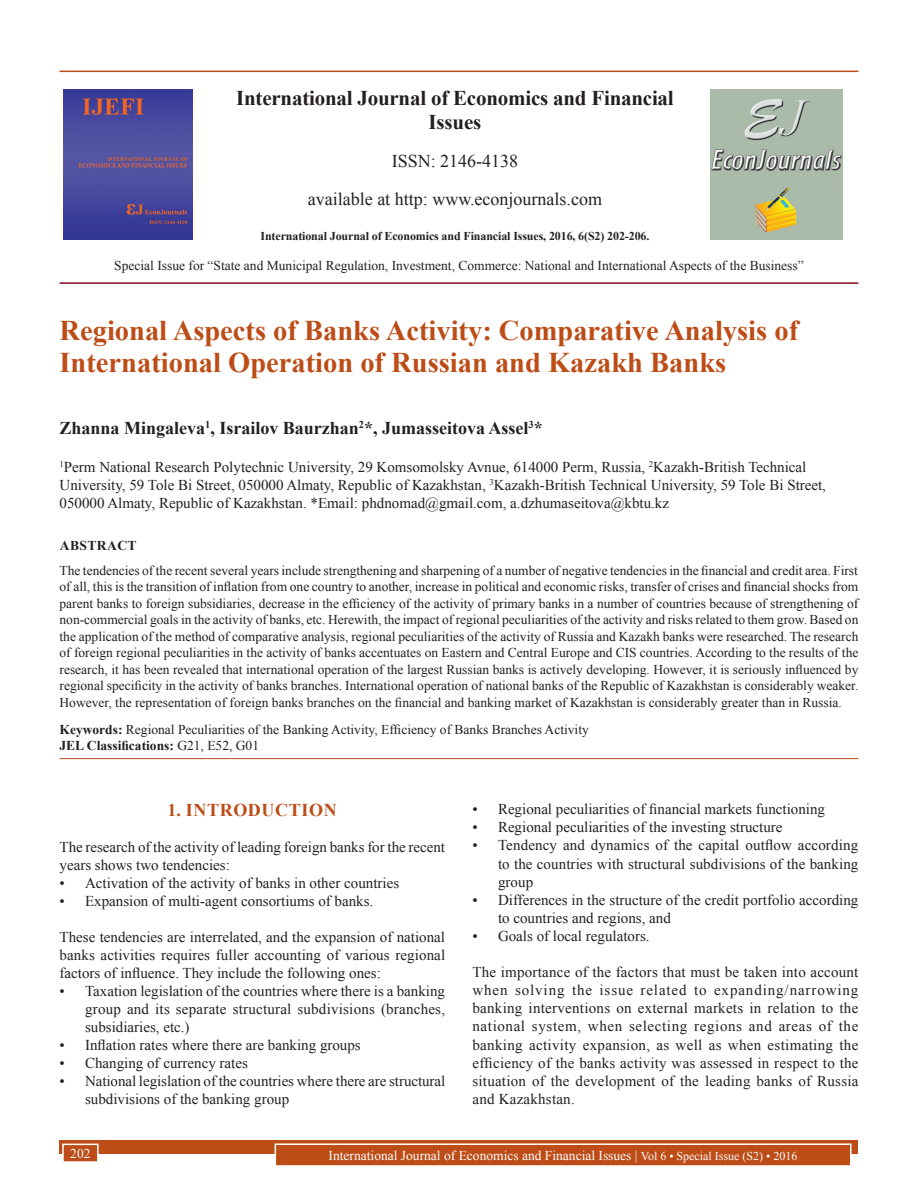
<style>
.page{position:relative;width:918px;height:1188px;background:#fff}
.page>*{position:absolute;margin:0;border:0;box-sizing:border-box;transform-origin:0 0}
.AT{font:700 28.5px/31.5px "Times New Roman";color:#bd4c16}
.Issue_details{font:700 21px/24px "Times New Roman";letter-spacing:-.01em;color:#231f20;text-align:center}
.AU{font:700 18px "Times New Roman";color:#231f20}
.Issue_details-2{font:18px "Times New Roman";color:#231f20}
.t1{font:700 18px "Times New Roman";letter-spacing:.035em;color:#bd4c16}
.L{font:15px/18px "Times New Roman";color:#231f20;text-align:justify}
.TX{font:15px/18.1px "Times New Roman";letter-spacing:.015em;color:#231f20;text-align:justify}
.AFF{font:15px/18px "Times New Roman";color:#231f20}
.TX_No_After_Space{font:15px/18px "Times New Roman";color:#231f20}
.LL{font:15px "Times New Roman";color:#231f20}
.ABS{font:13.5px/16.5px "Times New Roman";color:#231f20;text-align:justify}
.KWD{font:13.5px/16.2px "Times New Roman";color:#231f20}
.Folio{font:13.5px "Times New Roman";color:#fff}
.ABSH{font:700 13.5px "Times New Roman";letter-spacing:.035em;color:#231f20}
.Issue_details-3{font:700 12px "Times New Roman";letter-spacing:-.01em;color:#231f20}
.s1{font-weight:700}
.s2{font-size:12px}
</style>
<div class="page">
<div style="left:60px;top:1140px;width:798px;height:13px;background:#bd4c16"></div>
<div style="left:275px;top:1144px;width:576px;height:22px;background:#bd4c16"></div>
<div style="left:275px;top:1143px;width:577px;height:24px;border:2px solid #fff"></div>
<div style="left:63px;top:1144px;width:35px;height:18px;background:#bd4c16"></div>
<div style="left:62px;top:1144px;width:37px;height:19px;border:2px solid #fff"></div>
<hr style="left:60px;top:71px;width:798px;height:1px;background:#bd4c16">
<img style="left:64px;top:89px;width:129px;height:151px">
<img style="left:711px;top:89px;width:132px;height:150px">
<hr style="left:60px;top:282px;width:798px;height:2px;background:#850d1d">
<hr style="left:60px;top:758px;width:798px;height:1px;background:#bd4c16">
<p class="Issue_details" style="left:236px;top:85px;width:439px">International Journal of Economics and Financial<br>Issues</p>
<p class="Issue_details-2" style="left:392px;top:148px;width:128px">ISSN: 2146-4138</p>
<p class="Issue_details-2" style="left:308px;top:186px;width:296px">available at http: www.econjournals.com</p>
<p class="Issue_details-3" style="left:261px;top:227px;width:390px">International Journal of Economics and Financial Issues, 2016, 6(S2) 202-206.</p>
<p class="ABS" style="left:114px;top:256px;width:691px">Special Issue for “State and Municipal Regulation, Investment, Commerce: National and International Aspects of the Business”</p>
<p class="AT" style="left:60px;top:314px;width:740px">Regional Aspects of Banks Activity: Comparative Analysis of<br>International Operation of Russian and Kazakh Banks</p>
<p class="AU" style="left:60px;top:415px;width:485px">Zhanna Mingaleva<sup>1</sup>, Israilov Baurzhan<sup>2</sup>*, Jumasseitova Assel<sup>3</sup>*</p>
<p class="AFF" style="left:60px;top:457px;width:768px"><sup>1</sup>Perm National Research Polytechnic University, 29 Komsomolsky Avnue, 614000 Perm, Russia, <sup>2</sup>Kazakh-British Technical<br>University, 59 Tole Bi Street, 050000 Almaty, Republic of Kazakhstan, <sup>3</sup>Kazakh-British Technical University, 59 Tole Bi Street,<br>050000 Almaty, Republic of Kazakhstan. *Email: phdnomad@gmail.com, a.dzhumaseitova@kbtu.kz</p>
<p class="ABSH" style="left:60px;top:536px;width:78px">ABSTRACT</p>
<p class="ABS" style="left:60px;top:562px;width:800px">The tendencies of the recent several years include strengthening and sharpening of a number of negative tendencies in the financial and credit area. First of all, this is the transition of inflation from one country to another, increase in political and economic risks, transfer of crises and financial shocks from parent banks to foreign subsidiaries, decrease in the efficiency of the activity of primary banks in a number of countries because of strengthening of non-commercial goals in the activity of banks, etc. Herewith, the impact of regional peculiarities of the activity and risks related to them grow. Based on the application of the method of comparative analysis, regional peculiarities of the activity of Russia and Kazakh banks were researched. The research of foreign regional peculiarities in the activity of banks accentuates on Eastern and Central Europe and CIS countries. According to the results of the research, it has been revealed that international operation of the largest Russian banks is actively developing. However, it is seriously influenced by regional specificity in the activity of banks branches. International operation of national banks of the Republic of Kazakhstan is considerably weaker.<br>However, the representation of foreign banks branches on the financial and banking market of Kazakhstan is considerably greater than in Russia.</p>
<p class="KWD" style="left:60px;top:721px;width:531px"><span class="s1">Keywords:</span> Regional Peculiarities of the Banking Activity, Efficiency of Banks Branches Activity<br><span class="s1">JEL Classifications:</span> G21, E52, G01</p>
<h1 class="t1" style="left:168px;top:797px;width:171px">1. INTRODUCTION</h1>
<p class="TX_No_After_Space" style="left:60px;top:837px;width:387px">The research of the activity of leading foreign banks for the recent years shows two tendencies:</p>
<p class="L" style="left:60px;top:873px;width:341px">• Activation of the activity of banks in other countries</p>
<p class="LL" style="left:60px;top:890px;width:315px">• Expansion of multi-agent consortiums of banks.</p>
<p class="TX_No_After_Space" style="left:60px;top:927px;width:387px;text-align:justify">These tendencies are interrelated, and the expansion of national banks activities requires fuller accounting of various regional factors of influence. They include the following ones:</p>
<p class="L" style="left:85px;top:981px;width:362px;text-indent:-26px">• Taxation legislation of the countries where there is a banking group and its separate structural subdivisions (branches, subsidiaries, etc.)</p>
<p class="L" style="left:60px;top:1035px;width:303px">• Inflation rates where there are banking groups</p>
<p class="L" style="left:60px;top:1053px;width:190px">• Changing of currency rates</p>
<p class="L" style="left:85px;top:1071px;width:362px;text-indent:-26px">• National legislation of the countries where there are structural subdivisions of the banking group</p>
<p class="L" style="left:472px;top:800px;width:354px">• Regional peculiarities of financial markets functioning</p>
<p class="L" style="left:472px;top:818px;width:312px">• Regional peculiarities of the investing structure</p>
<p class="L" style="left:498px;top:836px;width:362px;text-indent:-26px">• Tendency and dynamics of the capital outflow according to the countries with structural subdivisions of the banking group</p>
<p class="L" style="left:498px;top:890px;width:362px;text-indent:-26px">• Differences in the structure of the credit portfolio according to countries and regions, and</p>
<p class="LL" style="left:472px;top:925px;width:179px">• Goals of local regulators.</p>
<p class="TX" style="left:472px;top:963px;width:387px">The importance of the factors that must be taken into account when solving the issue related to expanding/narrowing banking interventions on external markets in relation to the national system, when selecting regions and areas of the banking activity expansion, as well as when estimating the efficiency of the banks activity was assessed in respect to the situation of the development of the leading banks of Russia and Kazakhstan.</p>
<p class="Folio" style="left:70px;top:1144px;width:22px">202</p>
<p class="Folio" style="left:329px;top:1146px;width:470px">International Journal of Economics and Financial Issues | <span class="s2">Vol 6 • Special Issue (S2) • 2016</span></p>
</div>
